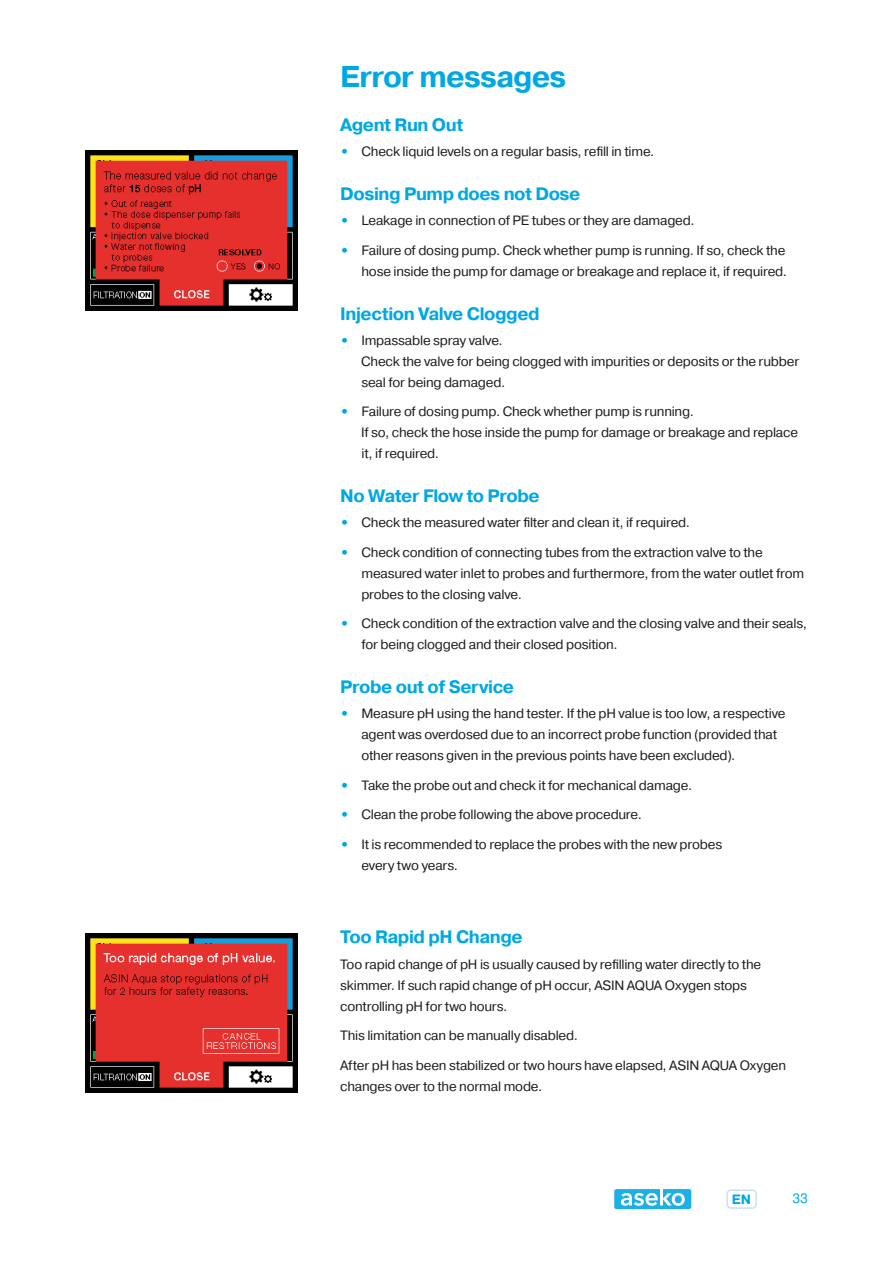
<style>
.page{position:relative;width:893px;height:1263px;background:#fff}
.page>*{position:absolute;margin:0;border:0;box-sizing:border-box;transform-origin:0 0}
.t1{font:700 30px "Pragmatica";letter-spacing:-.03em;color:#00a8e3}
.Nadpis_2{font:700 18px "Pragmatica";letter-spacing:-.025em;color:#00a8e3}
.Text_odrážky{font:13.5px/21px "Pragmatica";letter-spacing:-.015em;color:#1d1d1b}
.t2{font:700 13.5px "Pragmatica";color:#00a8e3}
.t3{font:13.5px "Pragmatica";color:#00a8e3}
.s1{font-weight:700;color:#00a8e3}
</style>
<div class="page">
<div style="left:726px;top:1189px;width:31px;height:20px;border:2px solid #c7e2f4;border-radius:4px"></div>
<svg style="left:614px;top:1189px;width:77px;height:20px"></svg>
<img style="left:85px;top:151px;width:213px;height:159px">
<img style="left:85px;top:933px;width:213px;height:160px">
<p class="t1" style="left:340px;top:58px;width:228px">Error messages</p>
<p class="Nadpis_2" style="left:340px;top:113px;width:125px">Agent Run Out</p>
<p class="Text_odrážky" style="left:340px;top:141px;width:316px"><span class="s1">•</span> Check liquid levels on a regular basis, refill in time.</p>
<p class="Nadpis_2" style="left:340px;top:182px;width:242px">Dosing Pump does not Dose</p>
<p class="Text_odrážky" style="left:340px;top:210px;width:356px"><span class="s1">•</span> Leakage in connection of PE tubes or they are damaged.</p>
<p class="Text_odrážky" style="left:340px;top:240px;width:448px;text-align:right"><span class="s1">•</span> Failure of dosing pump. Check whether pump is running. If so, check the hose inside the pump for damage or breakage and replace it, if required.</p>
<p class="Nadpis_2" style="left:340px;top:302px;width:201px">Injection Valve Clogged</p>
<p class="Text_odrážky" style="left:340px;top:330px;width:164px"><span class="s1">•</span> Impassable spray valve.</p>
<p class="Text_odrážky" style="left:361px;top:351px;width:440px">Check the valve for being clogged with impurities or deposits or the rubber seal for being damaged.</p>
<p class="Text_odrážky" style="left:340px;top:402px;width:355px"><span class="s1">•</span> Failure of dosing pump. Check whether pump is running.</p>
<p class="Text_odrážky" style="left:361px;top:423px;width:438px">If so, check the hose inside the pump for damage or breakage and replace it, if required.</p>
<p class="Nadpis_2" style="left:340px;top:484px;width:201px">No Water Flow to Probe</p>
<p class="Text_odrážky" style="left:340px;top:513px;width:351px"><span class="s1">•</span> Check the measured water filter and clean it, if required.</p>
<p class="Text_odrážky" style="left:361px;top:542px;width:444px;text-indent:-21px"><span class="s1">•</span> Check condition of connecting tubes from the extraction valve to the measured water inlet to probes and furthermore, from the water outlet from probes to the closing valve.</p>
<p class="Text_odrážky" style="left:361px;top:614px;width:447px;text-indent:-21px"><span class="s1">•</span> Check condition of the extraction valve and the closing valve and their seals, for being clogged and their closed position.</p>
<p class="Nadpis_2" style="left:340px;top:675px;width:175px">Probe out of Service</p>
<p class="Text_odrážky" style="left:361px;top:704px;width:426px;text-indent:-21px"><span class="s1">•</span> Measure pH using the hand tester. If the pH value is too low, a respective agent was overdosed due to an incorrect probe function (provided that other reasons given in the previous points have been excluded).</p>
<p class="Text_odrážky" style="left:340px;top:775px;width:353px"><span class="s1">•</span> Take the probe out and check it for mechanical damage.</p>
<p class="Text_odrážky" style="left:340px;top:805px;width:303px"><span class="s1">•</span> Clean the probe following the above procedure.</p>
<p class="Text_odrážky" style="left:361px;top:834px;width:362px;text-indent:-21px"><span class="s1">•</span> It is recommended to replace the probes with the new probes every two years.</p>
<p class="Nadpis_2" style="left:340px;top:925px;width:184px">Too Rapid pH Change</p>
<p class="Text_odrážky" style="left:340px;top:954px;width:422px">Too rapid change of pH is usually caused by refilling water directly to the skimmer. If such rapid change of pH occur, ASIN AQUA Oxygen stops controlling pH for two hours.</p>
<p class="Text_odrážky" style="left:340px;top:1025px;width:239px">This limitation can be manually disabled.</p>
<p class="Text_odrážky" style="left:340px;top:1055px;width:447px">After pH has been stabilized or two hours have elapsed, ASIN AQUA Oxygen changes over to the normal mode.</p>
<p class="t2" style="left:732px;top:1190px;width:21px">EN</p>
<p class="t3" style="left:792px;top:1190px;width:17px">33</p>
</div>
